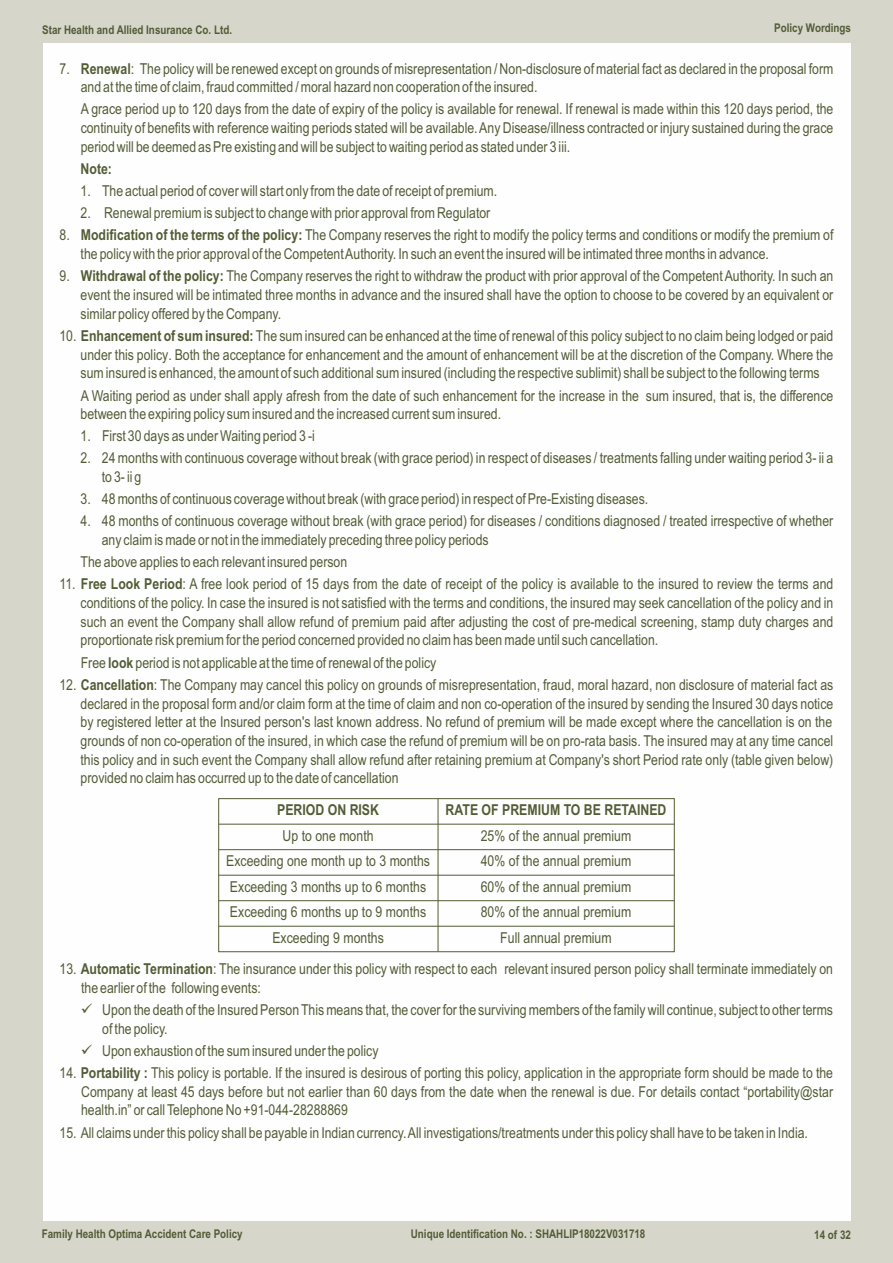
<style>
.page{position:relative;width:893px;height:1263px;background:#d6d6ca}
.page>*{position:absolute;margin:0;border:0;box-sizing:border-box;transform-origin:0 0}
.t1{font:15px/18.8px "Arial Narrow";color:#525c35}
.t2{font:700 15px "Arial Narrow";color:#525c35}
.t3{font:700 12px "Arial Narrow";color:#525c35}
.s1{font-weight:700}
</style>
<div class="page">
<div style="left:43px;top:43px;width:807px;height:1177px;background:#fefefe"></div>
<hr style="left:219px;top:824px;width:455px;height:1px;background:#525c35">
<hr style="left:219px;top:849px;width:455px;height:1px;background:#525c35">
<hr style="left:219px;top:875px;width:455px;height:1px;background:#525c35">
<hr style="left:219px;top:900px;width:455px;height:1px;background:#525c35">
<hr style="left:219px;top:926px;width:455px;height:1px;background:#525c35">
<hr style="left:438px;top:799px;width:1px;height:153px;background:#525c35">
<div style="left:218px;top:798px;width:457px;height:154px;border:1px solid #525c35"></div>
<p class="t3" style="left:42px;top:25px;width:191px">Star Health and Allied Insurance Co. Ltd.</p>
<p class="t3" style="left:774px;top:23px;width:78px">Policy Wordings</p>
<p class="t1" style="left:81px;top:60px;width:754px;text-indent:-21px">7. <span class="s1">Renewal</span>: The policy will be renewed except on grounds of misrepresentation / Non-disclosure of material fact as declared in the proposal form and at the time of claim, fraud committed / moral hazard non cooperation of the insured.</p>
<p class="t1" style="left:81px;top:101px;width:754px;text-align:justify">A grace period up to 120 days from the date of expiry of the policy is available for renewal. If renewal is made within this 120 days period, the continuity of benefits with reference waiting periods stated will be available. Any Disease/illness contracted or injury sustained during the grace period will be deemed as Pre existing and will be subject to waiting period as stated under 3 iii.</p>
<p class="t2" style="left:81px;top:163px;width:33px">Note:</p>
<p class="t1" style="left:81px;top:183px;width:418px">1. The actual period of cover will start only from the date of receipt of premium.</p>
<p class="t1" style="left:81px;top:205px;width:411px">2. Renewal premium is subject to change with prior approval from Regulator</p>
<p class="t1" style="left:81px;top:227px;width:754px;text-indent:-21px">8. <span class="s1">Modification of the terms of the policy:</span> The Company reserves the right to modify the policy terms and conditions or modify the premium of the policy with the prior approval of the Competent Authority. In such an event the insured will be intimated three months in advance.</p>
<p class="t1" style="left:81px;top:268px;width:754px;text-align:justify;text-indent:-21px">9. <span class="s1">Withdrawal of the policy:</span> The Company reserves the right to withdraw the product with prior approval of the Competent Authority. In such an event the insured will be intimated three months in advance and the insured shall have the option to choose to be covered by an equivalent or similar policy offered by the Company.</p>
<p class="t1" style="left:81px;top:328px;width:754px;text-align:justify;text-indent:-21px">10. <span class="s1">Enhancement of sum insured:</span> The sum insured can be enhanced at the time of renewal of this policy subject to no claim being lodged or paid under this policy. Both the acceptance for enhancement and the amount of enhancement will be at the discretion of the Company. Where the sum insured is enhanced, the amount of such additional sum insured (including the respective sublimit) shall be subject to the following terms</p>
<p class="t1" style="left:81px;top:387px;width:754px">A Waiting period as under shall apply afresh from the date of such enhancement for the increase in the sum insured, that is, the difference between the expiring policy sum insured and the increased current sum insured.</p>
<p class="t1" style="left:81px;top:428px;width:236px">1. First 30 days as under Waiting period 3 -i</p>
<p class="t1" style="left:102px;top:450px;width:733px;text-indent:-21px">2. 24 months with continuous coverage without break (with grace period) in respect of diseases / treatments falling under waiting period 3- ii a to 3- ii g</p>
<p class="t1" style="left:81px;top:491px;width:569px">3. 48 months of continuous coverage without break (with grace period) in respect of Pre-Existing diseases.</p>
<p class="t1" style="left:102px;top:513px;width:733px;text-indent:-21px">4. 48 months of continuous coverage without break (with grace period) for diseases / conditions diagnosed / treated irrespective of whether any claim is made or not in the immediately preceding three policy periods</p>
<p class="t1" style="left:81px;top:554px;width:268px">The above applies to each relevant insured person</p>
<p class="t1" style="left:81px;top:576px;width:754px;text-align:justify;text-indent:-21px">11. <span class="s1">Free Look Period</span>: A free look period of 15 days from the date of receipt of the policy is available to the insured to review the terms and conditions of the policy. In case the insured is not satisfied with the terms and conditions, the insured may seek cancellation of the policy and in such an event the Company shall allow refund of premium paid after adjusting the cost of pre-medical screening, stamp duty charges and proportionate risk premium for the period concerned provided no claim has been made until such cancellation.</p>
<p class="t1" style="left:81px;top:654px;width:357px">Free <span class="s1">look</span> period is not applicable at the time of renewal of the policy</p>
<p class="t1" style="left:81px;top:677px;width:754px;text-align:justify;text-indent:-21px">12. <span class="s1">Cancellation</span>: The Company may cancel this policy on grounds of misrepresentation, fraud, moral hazard, non disclosure of material fact as declared in the proposal form and/or claim form at the time of claim and non co-operation of the insured by sending the Insured 30 days notice by registered letter at the Insured person's last known address. No refund of premium will be made except where the cancellation is on the grounds of non co-operation of the insured, in which case the refund of premium will be on pro-rata basis. The insured may at any time cancel this policy and in such event the Company shall allow refund after retaining premium at Company's short Period rate only (table given below) provided no claim has occurred up to the date of cancellation</p>
<p class="t2" style="left:277px;top:804px;width:103px">PERIOD ON RISK</p>
<p class="t1" style="left:226px;top:824px;width:205px;line-height:25.5px;text-align:center">Up to one month<br>Exceeding one month up to 3 months<br>Exceeding 3 months up to 6 months<br>Exceeding 6 months up to 9 months<br>Exceeding 9 months</p>
<p class="t2" style="left:446px;top:804px;width:222px">RATE OF PREMIUM TO BE RETAINED</p>
<p class="t1" style="left:481px;top:824px;width:152px;line-height:25.5px;text-align:center">25% of the annual premium<br>40% of the annual premium<br>60% of the annual premium<br>80% of the annual premium<br>Full annual premium</p>
<p class="t1" style="left:81px;top:961px;width:753px;text-indent:-22px">13. <span class="s1">Automatic Termination</span>: The insurance under this policy with respect to each relevant insured person policy shall terminate immediately on the earlier of the following events:</p>
<p class="t1" style="left:102px;top:1002px;width:732px;text-indent:-22px">✓ Upon the death of the Insured Person This means that, the cover for the surviving members of the family will continue, subject to other terms of the policy.</p>
<p class="t1" style="left:81px;top:1042px;width:299px">✓ Upon exhaustion of the sum insured under the policy</p>
<p class="t1" style="left:81px;top:1065px;width:753px;text-align:justify;text-indent:-22px">14. <span class="s1">Portability :</span> This policy is portable. If the insured is desirous of porting this policy, application in the appropriate form should be made to the Company at least 45 days before but not earlier than 60 days from the date when the renewal is due. For details contact “portability@star health.in” or call Telephone No +91-044-28288869</p>
<p class="t1" style="left:60px;top:1124px;width:750px">15. All claims under this policy shall be payable in Indian currency. All investigations/treatments under this policy shall have to be taken in India.</p>
<p class="t3" style="left:42px;top:1229px;width:202px">Family Health Optima Accident Care Policy</p>
<p class="t3" style="left:411px;top:1229px;width:236px">Unique Identification No. : SHAHLIP18022V031718</p>
<p class="t3" style="left:814px;top:1230px;width:38px">14 of 32</p>
</div>
